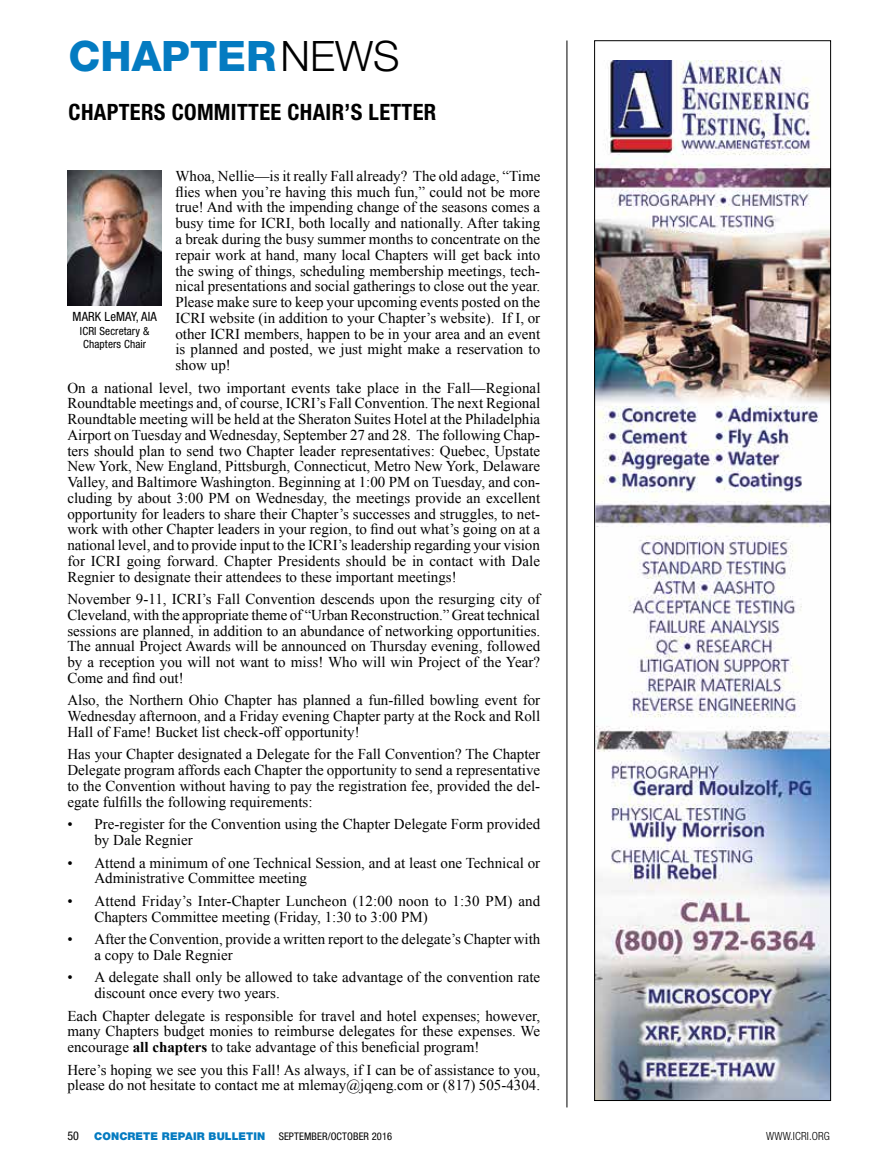
<style>
.page{position:relative;width:878px;height:1175px;background:#fff}
.page>*{position:absolute;margin:0;border:0;box-sizing:border-box;transform-origin:0 0}
.t1{font:800 42px "Helvetica Neue LT Std";color:#047bc1}
.t2{font:700 condensed 22.5px "Helvetica Neue LT Std";letter-spacing:.015em;color:#000}
.t3{font:15px/15.8px "Times New Roman";color:#000;text-align:justify}
.t4{font:condensed 12.75px "Helvetica Neue LT Std";letter-spacing:.01em;color:#000}
.t5{font:condensed 12px "Helvetica Neue LT Std";color:#000}
.t6{font:condensed 11.25px/13.5px "Helvetica Neue LT Std";letter-spacing:.01em;color:#000}
.t7{font:300 condensed 11.25px "Helvetica Neue LT Std";letter-spacing:.01em;color:#000}
.t8{font:900 10.8px "Helvetica Neue LT Std";letter-spacing:.01em;color:#047bc1}
.t9{font:condensed 10.5px "Helvetica Neue LT Std";letter-spacing:.01em;color:#000}
.s1{font-weight:300;color:#000}
.s2{font-weight:700}
</style>
<div class="page">
<hr style="left:566px;top:40px;width:1px;height:1067px;background:#000">
<img style="left:67px;top:170px;width:95px;height:135px">
<img style="left:596px;top:61px;width:232px;height:1037px">
<div style="left:594px;top:40px;width:236px;height:1060px;border:1px solid #000"></div>
<h1 class="t1" style="left:69px;top:31px;width:332px">CHAPTER<span class="s1">NEWS</span></h1>
<h2 class="t2" style="left:69px;top:99px;width:369px">CHAPTERS COMMITTEE CHAIR’S LETTER</h2>
<p class="t3" style="left:175px;top:168px;width:366px">Whoa, Nellie—is it really Fall already? The old adage, “Time flies when you’re having this much fun,” could not be more true! And with the impending change of the seasons comes a busy time for ICRI, both locally and nationally. After taking a break during the busy summer months to concentrate on the repair work at hand, many local Chapters will get back into the swing of things, scheduling membership meetings, tech&shy;nical presentations and social gatherings to close out the year.<br>Please make sure to keep your upcoming events posted on the ICRI website (in addition to your Chapter’s website). If I, or other ICRI members, happen to be in your area and an event is planned and posted, we just might make a reservation to show up!</p>
<p class="t3" style="left:67px;top:379px;width:474px">On a national level, two important events take place in the Fall—Regional Roundtable meetings and, of course, ICRI’s Fall Convention. The next Regional Roundtable meeting will be held at the Sheraton Suites Hotel at the Philadelphia Airport on Tuesday and Wednesday, September 27 and 28. The following Chap&shy;ters should plan to send two Chapter leader representatives: Quebec, Upstate New York, New England, Pittsburgh, Connecticut, Metro New York, Delaware Valley, and Baltimore Washington. Beginning at 1:00 PM on Tuesday, and con&shy;cluding by about 3:00 PM on Wednesday, the meetings provide an excellent opportunity for leaders to share their Chapter’s successes and struggles, to net&shy;work with other Chapter leaders in your region, to find out what’s going on at a national level, and to provide input to the ICRI’s leadership regarding your vision for ICRI going forward. Chapter Presidents should be in contact with Dale Regnier to designate their attendees to these important meetings!</p>
<p class="t3" style="left:67px;top:591px;width:474px">November 9-11, ICRI’s Fall Convention descends upon the resurging city of Cleveland, with the appropriate theme of “Urban Reconstruction.” Great technical sessions are planned, in addition to an abundance of networking opportunities.<br>The annual Project Awards will be announced on Thursday evening, followed by a reception you will not want to miss! Who will win Project of the Year?<br>Come and find out!</p>
<p class="t3" style="left:67px;top:692px;width:474px">Also, the Northern Ohio Chapter has planned a fun-filled bowling event for Wednesday afternoon, and a Friday evening Chapter party at the Rock and Roll Hall of Fame! Bucket list check-off opportunity!</p>
<p class="t3" style="left:67px;top:746px;width:474px">Has your Chapter designated a Delegate for the Fall Convention? The Chapter Delegate program affords each Chapter the opportunity to send a representative to the Convention without having to pay the registration fee, provided the del&shy;egate fulfills the following requirements:</p>
<p class="t3" style="left:94px;top:816px;width:447px;text-indent:-27px">• Pre-register for the Convention using the Chapter Delegate Form provided by Dale Regnier</p>
<p class="t3" style="left:94px;top:854px;width:447px;text-indent:-27px">• Attend a minimum of one Technical Session, and at least one Technical or<br>Administrative Committee meeting</p>
<p class="t3" style="left:94px;top:892px;width:447px;text-indent:-27px">• Attend Friday’s Inter-Chapter Luncheon (12:00 noon to 1:30 PM) and<br>Chapters Committee meeting (Friday, 1:30 to 3:00 PM)</p>
<p class="t3" style="left:94px;top:931px;width:447px;text-indent:-27px">• After the Convention, provide a written report to the delegate’s Chapter with a copy to Dale Regnier</p>
<p class="t3" style="left:94px;top:969px;width:447px;text-indent:-27px">• A delegate shall only be allowed to take advantage of the convention rate discount once every two years.</p>
<p class="t3" style="left:67px;top:1007px;width:474px">Each Chapter delegate is responsible for travel and hotel expenses; however, many Chapters budget monies to reimburse delegates for these expenses. We encourage <span class="s2">all chapters</span> to take advantage of this beneficial program!</p>
<p class="t3" style="left:67px;top:1061px;width:474px">Here’s hoping we see you this Fall! As always, if I can be of assistance to you, please do not hesitate to contact me at mlemay@jqeng.com or (817) 505-4304.</p>
<p class="t4" style="left:73px;top:309px;width:86px">MARK LeMAY, AIA</p>
<p class="t6" style="left:80px;top:324px;width:71px">ICRI Secretary &amp;<br>Chapters Chair</p>
<p class="t5" style="left:68px;top:1129px;width:13px">50</p>
<p class="t8" style="left:94px;top:1130px;width:173px">CONCRETE REPAIR BULLETIN</p>
<p class="t9" style="left:279px;top:1130px;width:115px">SEPTEMBER/OCTOBER 2016</p>
<p class="t7" style="left:766px;top:1129px;width:65px">WWW.ICRI.ORG</p>
</div>
